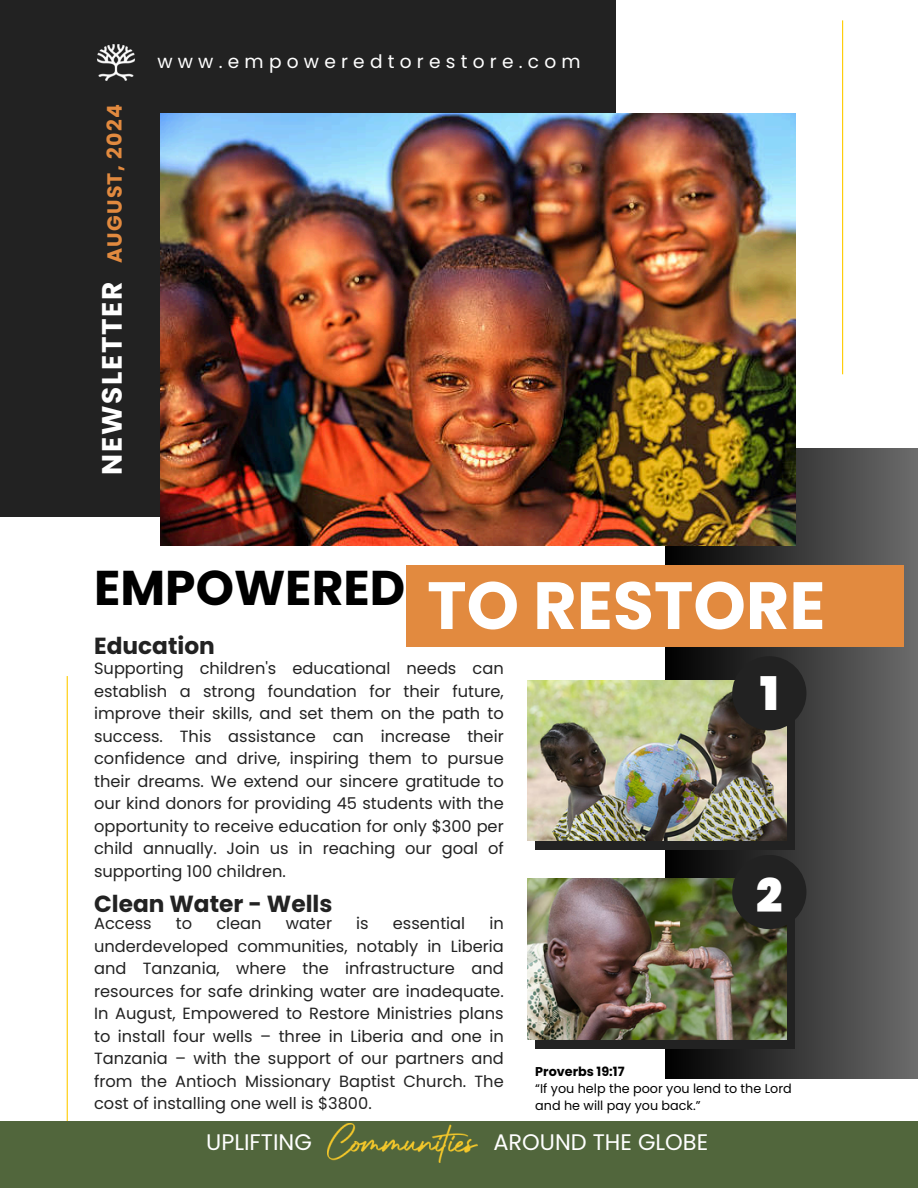
<style>
.page{position:relative;width:918px;height:1188px;background:#fff}
.page>*{position:absolute;margin:0;border:0;box-sizing:border-box;transform-origin:0 0}
.t1{font:700 66.75px "Poppins";color:#fff}
.t2{font:700 48.75px "Poppins";color:#000}
.t3{font:900 46.35px "Poppins";color:#fff}
.t4{font:700 28.05px "Poppins";letter-spacing:.06em;color:#fff}
.t5{font:700 23.25px "Poppins";color:#222}
.t6{font:22.5px "Poppins";color:#fff}
.t7{font:700 20.55px "Poppins";letter-spacing:.06em;color:#e28a3f}
.t8{font:18.6px "Poppins";letter-spacing:.28em;color:#fff}
.t9{font:16.2px/22.5px "Poppins";color:#222;text-align:justify}
.t10{font:12.75px "Poppins";color:#000}
.t11{font:700 12.75px "Poppins";color:#000}
</style>
<div class="page">
<div style="left:0;top:0;width:616px;height:516px;background:#222"></div>
<div style="left:665px;top:449px;width:253px;height:630px;background:linear-gradient(to right,#010100,#6c6c6c)"></div>
<div style="left:406px;top:565px;width:497px;height:82px;background:#e28a3f"></div>
<hr style="left:67px;top:676px;width:1px;height:498px;background:#fc0">
<hr style="left:842px;top:20px;width:1px;height:354px;background:#fc0">
<div style="left:0;top:1121px;width:918px;height:67px;background:#51663c"></div>
<img style="left:161px;top:113px;width:634px;height:432px">
<div style="left:535px;top:689px;width:260px;height:161px;background:#222"></div>
<div style="left:535px;top:888px;width:260px;height:161px;background:#222"></div>
<img style="left:527px;top:680px;width:260px;height:161px">
<img style="left:527px;top:879px;width:260px;height:161px">
<div style="left:732px;top:656px;width:74px;height:74px;background:#222;border-radius:50%"></div>
<div style="left:732px;top:855px;width:74px;height:74px;background:#222;border-radius:50%"></div>
<img style="left:97px;top:44px;width:38px;height:36px">
<img style="left:328px;top:1124px;width:149px;height:39px">
<h2 class="t7" style="left:100px;top:263px;width:160px;rotate:-90deg">AUGUST, 2024</h2>
<p class="t4" style="left:92px;top:475px;width:194px;rotate:-90deg">NEWSLETTER</p>
<h3 class="t8" style="left:157px;top:49px;width:425px">www.empoweredtorestore.com</h3>
<p class="t2" style="left:94px;top:554px;width:313px">EMPOWERED</p>
<p class="t5" style="left:94px;top:630px;width:122px">Education</p>
<p class="t1" style="left:427px;top:559px;width:400px">TO RESTORE</p>
<p class="t9" style="left:94px;top:657px;width:411px">Supporting children's educational needs can establish a strong foundation for their future, improve their skills, and set them on the path to success. This assistance can increase their confidence and drive, inspiring them to pursue their dreams. We extend our sincere gratitude to our kind donors for providing 45 students with the opportunity to receive education for only $300 per child annually. Join us in reaching our goal of supporting 100 children.</p>
<p class="t5" style="left:94px;top:887px;width:240px">Clean Water - Wells</p>
<h5 class="t9" style="left:94px;top:912px;width:411px;text-indent:395px">in underdeveloped communities, notably in Liberia and Tanzania, where the infrastructure and resources for safe drinking water are inadequate.<br>In August, Empowered to Restore Ministries plans to install four wells – three in Liberia and one in Tanzania – with the support of our partners and from the Antioch Missionary Baptist Church. The cost of installing one well is $3800.</h5>
<h5 class="t9" style="left:94px;top:912px;width:59px">Access</h5>
<h5 class="t9" style="left:176px;top:912px;width:18px">to</h5>
<h5 class="t9" style="left:216px;top:912px;width:47px">clean</h5>
<h5 class="t9" style="left:286px;top:912px;width:48px">water</h5>
<h5 class="t9" style="left:356px;top:912px;width:14px">is</h5>
<h5 class="t9" style="left:393px;top:912px;width:74px">essential</h5>
<h1 class="t3" style="left:760px;top:661px;width:20px">1</h1>
<h5 class="t3" style="left:756px;top:864px;width:28px">2</h5>
<h4 class="t11" style="left:535px;top:1063px;width:91px">Proverbs 19:17</h4>
<p class="t10" style="left:535px;top:1080px;width:258px">“If you help the poor you lend to the Lord</p>
<h4 class="t10" style="left:535px;top:1097px;width:167px">and he will pay you back.”</h4>
<p class="t6" style="left:206px;top:1127px;width:107px">UPLIFTING</p>
<p class="t6" style="left:493px;top:1127px;width:216px">AROUND THE GLOBE</p>
</div>
